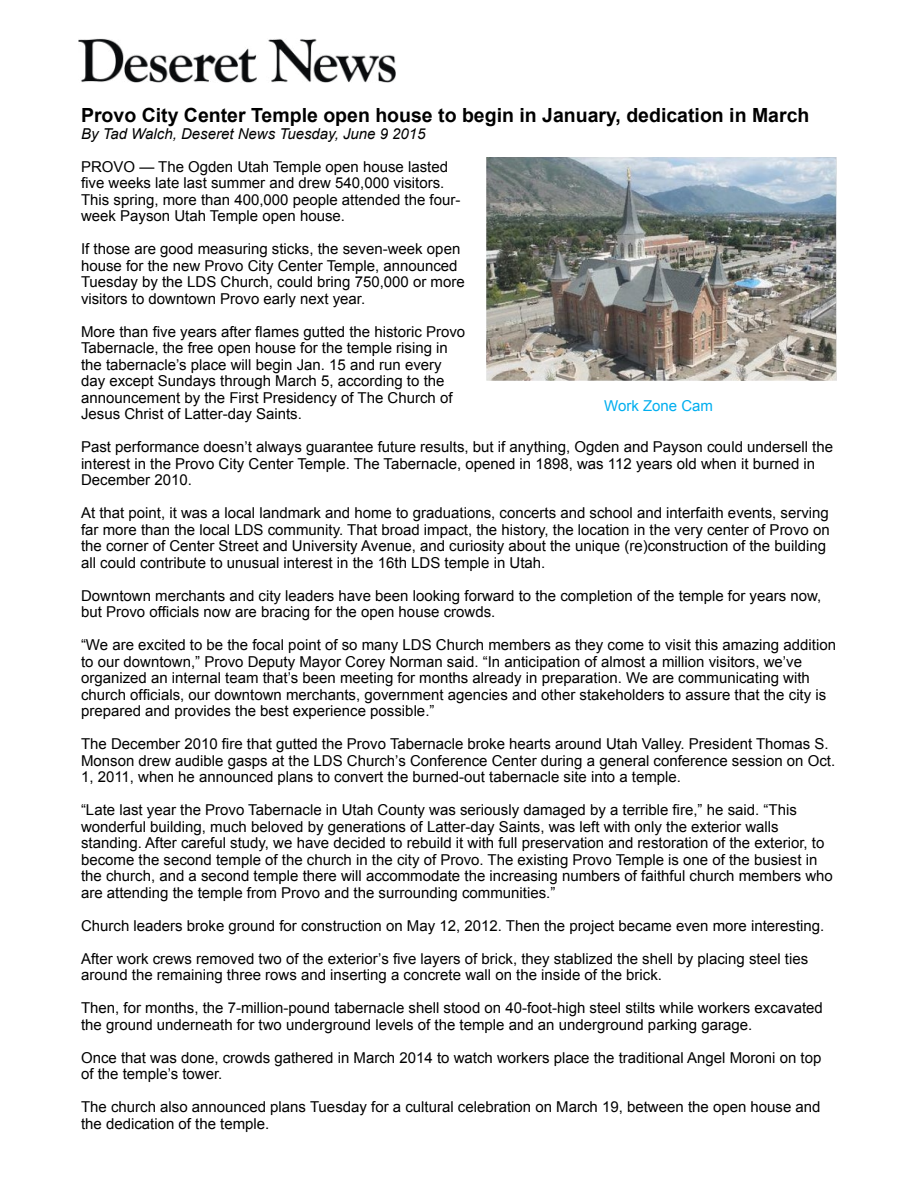
<style>
.page{position:relative;width:918px;height:1188px;background:#fff}
.page>*{position:absolute;margin:0;border:0;box-sizing:border-box;transform-origin:0 0}
.t1{font:700 19.5px "Arial";color:#000}
.t2{font:15px/16.5px "Arial";color:#000}
.t3{font:italic 15px "Arial";color:#000}
.t4{font:15px "Arial";color:#00aeef}
</style>
<div class="page">
<img style="left:486px;top:158px;width:351px;height:223px">
<img style="left:79px;top:39px;width:317px;height:43px">
<h1 class="t1" style="left:81px;top:102px;width:730px">Provo City Center Temple open house to begin in January, dedication in March</h1>
<p class="t3" style="left:81px;top:124px;width:346px">By Tad Walch, Deseret News Tuesday, June 9 2015</p>
<p class="t2" style="left:81px;top:158px;width:381px">PROVO — The Ogden Utah Temple open house lasted five weeks late last summer and drew 540,000 visitors.<br>This spring, more than 400,000 people attended the four&shy;week Payson Utah Temple open house.</p>
<p class="t2" style="left:81px;top:241px;width:385px">If those are good measuring sticks, the seven-week open house for the new Provo City Center Temple, announced Tuesday by the LDS Church, could bring 750,000 or more visitors to downtown Provo early next year.</p>
<p class="t2" style="left:81px;top:323px;width:386px">More than five years after flames gutted the historic Provo Tabernacle, the free open house for the temple rising in the tabernacle’s place will begin Jan. 15 and run every day except Sundays through March 5, according to the announcement by the First Presidency of The Church of Jesus Christ of Latter-day Saints.</p>
<p class="t2" style="left:81px;top:439px;width:754px">Past performance doesn’t always guarantee future results, but if anything, Ogden and Payson could undersell the interest in the Provo City Center Temple. The Tabernacle, opened in 1898, was 112 years old when it burned in<br>December 2010.</p>
<p class="t2" style="left:81px;top:505px;width:750px">At that point, it was a local landmark and home to graduations, concerts and school and interfaith events, serving far more than the local LDS community. That broad impact, the history, the location in the very center of Provo on the corner of Center Street and University Avenue, and curiosity about the unique (re)construction of the building all could contribute to unusual interest in the 16th LDS temple in Utah.</p>
<p class="t2" style="left:81px;top:587px;width:742px">Downtown merchants and city leaders have been looking forward to the completion of the temple for years now, but Provo officials now are bracing for the open house crowds.</p>
<p class="t2" style="left:81px;top:637px;width:757px">“We are excited to be the focal point of so many LDS Church members as they come to visit this amazing addition to our downtown,” Provo Deputy Mayor Corey Norman said. “In anticipation of almost a million visitors, we’ve organized an internal team that’s been meeting for months already in preparation. We are communicating with church officials, our downtown merchants, government agencies and other stakeholders to assure that the city is prepared and provides the best experience possible.”</p>
<p class="t2" style="left:81px;top:736px;width:756px">The December 2010 fire that gutted the Provo Tabernacle broke hearts around Utah Valley. President Thomas S.<br>Monson drew audible gasps at the LDS Church’s Conference Center during a general conference session on Oct.<br>1, 2011, when he announced plans to convert the burned-out tabernacle site into a temple.</p>
<p class="t2" style="left:81px;top:802px;width:753px">“Late last year the Provo Tabernacle in Utah County was seriously damaged by a terrible fire,” he said. “This wonderful building, much beloved by generations of Latter-day Saints, was left with only the exterior walls standing. After careful study, we have decided to rebuild it with full preservation and restoration of the exterior, to become the second temple of the church in the city of Provo. The existing Provo Temple is one of the busiest in the church, and a second temple there will accommodate the increasing numbers of faithful church members who are attending the temple from Provo and the surrounding communities.”</p>
<p class="t2" style="left:81px;top:917px;width:745px">Church leaders broke ground for construction on May 12, 2012. Then the project became even more interesting.</p>
<p class="t2" style="left:81px;top:950px;width:729px">After work crews removed two of the exterior’s five layers of brick, they stablized the shell by placing steel ties around the remaining three rows and inserting a concrete wall on the inside of the brick.</p>
<p class="t2" style="left:81px;top:1000px;width:743px">Then, for months, the 7-million-pound tabernacle shell stood on 40-foot-high steel stilts while workers excavated the ground underneath for two underground levels of the temple and an underground parking garage.</p>
<p class="t2" style="left:81px;top:1049px;width:742px">Once that was done, crowds gathered in March 2014 to watch workers place the traditional Angel Moroni on top of the temple’s tower.</p>
<p class="t2" style="left:81px;top:1099px;width:741px">The church also announced plans Tuesday for a cultural celebration on March 19, between the open house and the dedication of the temple.</p>
<p class="t4" style="left:604px;top:395px;width:110px">Work Zone Cam</p>
</div>
